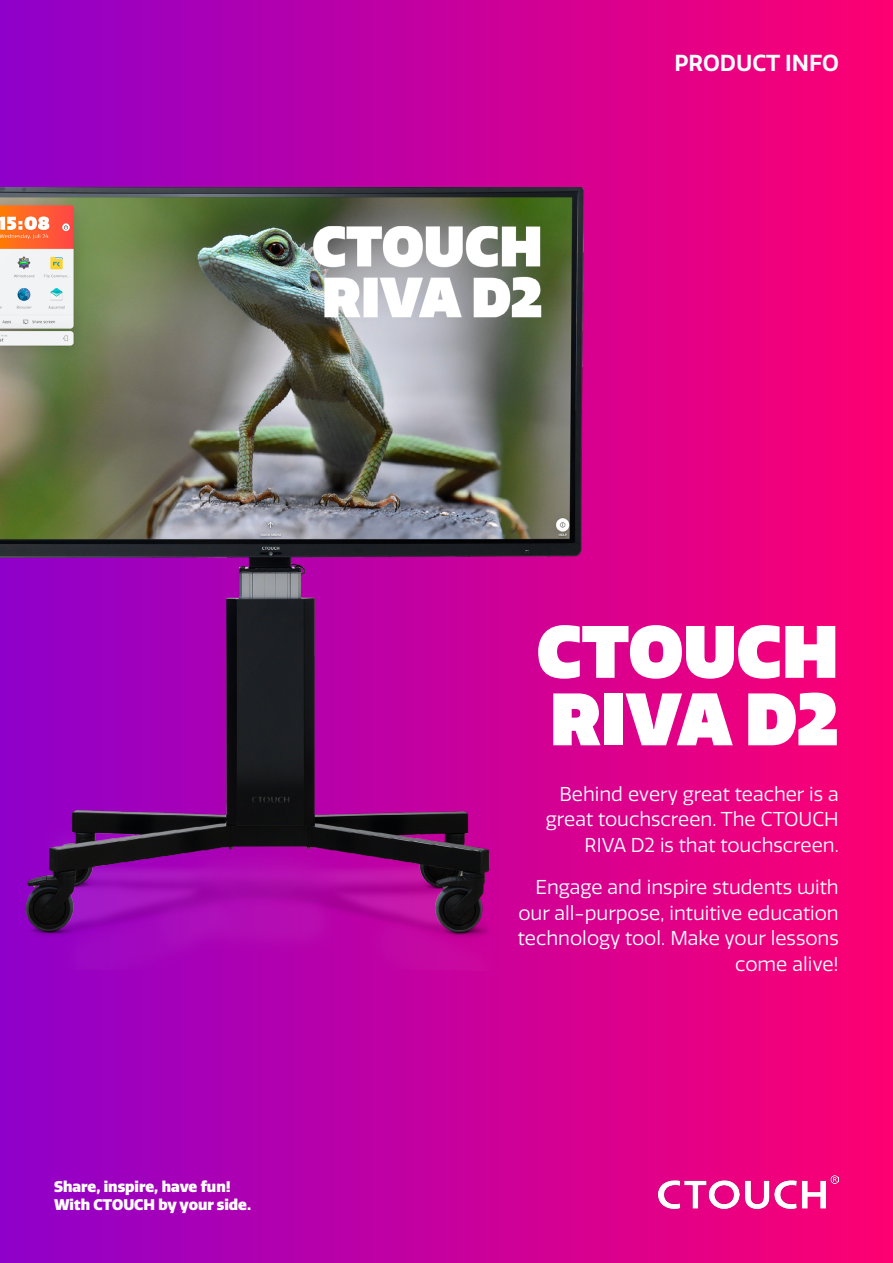
<style>
.page{position:relative;width:893px;height:1263px;background:#fff}
.page>*{position:absolute;margin:0;border:0;box-sizing:border-box;transform-origin:0 0}
.t1{font:900 72px/67.5px "Quatro";color:#fff}
.t2{font:600 22.5px "Quatro";color:#fff}
.t3{font:19.5px/25.5px "Quatro";color:#fff;text-align:right}
.t4{font:900 15px/18px "Quatro";color:#fff}
</style>
<div class="page">
<div style="left:0;top:0;width:893px;height:1263px;background:linear-gradient(to right,#8f00ca,#fe0071)"></div>
<img style="left:659px;top:1176px;width:180px;height:33px">
<img style="left:0;top:187px;width:860px;height:784px">
<p class="t4" style="left:54px;top:1177px;width:199px">Share, inspire, have fun!<br>With CTOUCH by your side.</p>
<p class="t2" style="left:674px;top:50px;width:166px">PRODUCT INFO</p>
<h1 class="t1" style="left:537px;top:618px;width:303px">CTOUCH<br>RIVA D2</h1>
<p class="t3" style="left:546px;top:781px;width:294px">Behind every great teacher is a great touchscreen. The CTOUCH<br>RIVA D2 is that touchscreen.</p>
<p class="t3" style="left:518px;top:875px;width:322px">Engage and inspire students with our all-purpose, intuitive education technology tool. Make your lessons come alive!</p>
</div>
